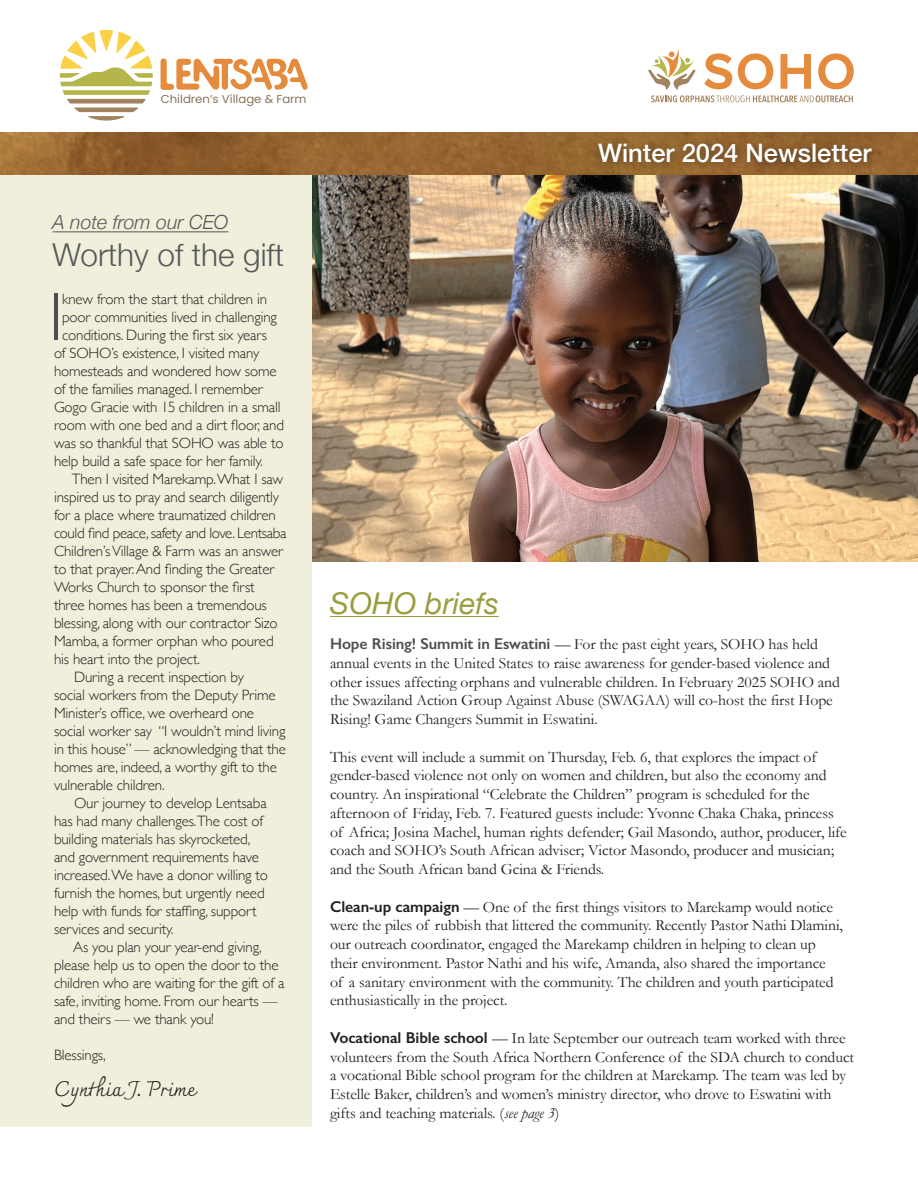
<style>
.page{position:relative;width:918px;height:1188px;background:#fff}
.page>*{position:absolute;margin:0;border:0;box-sizing:border-box;transform-origin:0 0}
.t1{font:300 67.8px "Gill Sans";color:#4e4f50}
.t2{font:300 31.5px "Helvetica Neue";color:#57585a}
.t3{font:italic 30px "Helvetica Neue";color:#9b9d3f}
.t4{font:500 25.5px "Helvetica Neue";color:#fff}
.t5{font:21px "Charmonman";letter-spacing:-.01em;color:#231f20}
.t6{font:italic 300 19.5px "Helvetica Neue";color:#57585a}
.t7{font:15.75px/18.8px "Garamond";letter-spacing:-.005em;color:#231f20}
.t8{font:300 15px/18px "Gill Sans";letter-spacing:-.01em;color:#231f20}
.t9{font:11.4px "Poppins";color:#8a735a}
.s1{font-family:"Gill Sans";font-weight:600;color:#4e4f50}
.s2{font-family:"Gill Sans";font-weight:600}
.s3{font-style:italic}
</style>
<div class="page">
<img style="left:312px;top:174px;width:606px;height:388px">
<div style="left:0;top:174px;width:312px;height:953px;background:#f0efdb"></div>
<svg style="left:648px;top:48px;width:206px;height:54px"></svg>
<img style="left:0;top:132px;width:918px;height:42px">
<div style="left:592px;top:136px;width:288px;height:35px;background:#231f20;opacity:.5"></div>
<svg style="left:60px;top:30px;width:93px;height:91px"></svg>
<svg style="left:161px;top:59px;width:147px;height:31px"></svg>
<hr style="left:52px;top:232px;width:176px;height:1px;background:#57585a">
<hr style="left:330px;top:616px;width:169px;height:1px;background:#9b9d3f">
<p class="t9" style="left:161px;top:92px;width:148px">Children’s Village &amp; Farm</p>
<p class="t6" style="left:52px;top:206px;width:177px">A note from our CEO</p>
<p class="t2" style="left:52px;top:230px;width:233px">Worthy of the gift</p>
<p class="t1" style="left:49px;top:264px;width:16px">I</p>
<p class="t8" style="left:62px;top:289px;width:207px">knew from the start that children in</p>
<p class="t8" style="left:62px;top:307px;width:216px">poor communities lived in challenging</p>
<p class="t8" style="left:62px;top:325px;width:207px">conditions. During the first six years</p>
<p class="t8" style="left:54px;top:343px;width:207px">of SOHO’s existence, I visited many</p>
<p class="t8" style="left:54px;top:361px;width:224px">homesteads and wondered how some</p>
<p class="t8" style="left:54px;top:379px;width:210px">of the families managed. I remember</p>
<p class="t8" style="left:54px;top:397px;width:228px">Gogo Gracie with 15 children in a small</p>
<p class="t8" style="left:54px;top:415px;width:232px">room with one bed and a dirt floor, and</p>
<p class="t8" style="left:54px;top:433px;width:231px">was so thankful that SOHO was able to</p>
<p class="t8" style="left:54px;top:451px;width:210px">help build a safe space for her family.</p>
<p class="t8" style="left:54px;top:469px;width:234px;text-indent:18px">Then I visited Marekamp. What I saw inspired us to pray and search diligently for a place where traumatized children could find peace, safety and love. Lentsaba Children’s Village &amp; Farm was an answer to that prayer. And finding the Greater Works Church to sponsor the first three homes has been a tremendous blessing, along with our contractor Sizo Mamba, a former orphan who poured his heart into the project.</p>
<p class="t8" style="left:54px;top:667px;width:234px;text-indent:20px">During a recent inspection by<br>social workers from the Deputy Prime Minister’s office, we overheard one social worker say “I wouldn’t mind living in this house” — acknowledging that the homes are, indeed, a worthy gift to the vulnerable children.</p>
<p class="t8" style="left:54px;top:793px;width:216px;text-indent:20px">Our journey to develop Lentsaba has had many challenges.The cost of building materials has skyrocketed, and government requirements have increased. We have a donor willing to furnish the homes, but urgently need help with funds for staffing, support services and security.</p>
<p class="t8" style="left:54px;top:937px;width:232px;text-indent:19px">As you plan your year-end giving, please help us to open the door to the children who are waiting for the gift of a safe, inviting home. From our hearts — and theirs — we thank you!</p>
<p class="t8" style="left:54px;top:1045px;width:53px">Blessings,</p>
<p class="t5" style="left:54px;top:1076px;width:143px">Cynthia J. Prime</p>
<p class="t4" style="left:598px;top:132px;width:275px">Winter 2024 Newsletter</p>
<p class="t3" style="left:330px;top:581px;width:170px">SOHO briefs</p>
<p class="t7" style="left:330px;top:635px;width:511px"><span class="s1">Hope Rising! Summit in Eswatini</span> — For the past eight years, SOHO has held annual events in the United States to raise awareness for gender-based violence and other issues affecting orphans and vulnerable children. In February 2025 SOHO and the Swaziland Action Group Against Abuse (SWAGAA) will co-host the first Hope Rising! Game Changers Summit in Eswatini.</p>
<p class="t7" style="left:330px;top:747px;width:518px">This event will include a summit on Thursday, Feb. 6, that explores the impact of gender-based violence not only on women and children, but also the economy and country. An inspirational “Celebrate the Children” program is scheduled for the afternoon of Friday, Feb. 7. Featured guests include: Yvonne Chaka Chaka, princess of Africa; Josina Machel, human rights defender; Gail Masondo, author, producer, life coach and SOHO’s South African adviser; Victor Masondo, producer and musician; and the South African band Gcina &amp; Friends.</p>
<p class="t7" style="left:330px;top:897px;width:514px"><span class="s2">Clean-up campaign</span> — One of the first things visitors to Marekamp would notice were the piles of rubbish that littered the community. Recently Pastor Nathi Dlamini, our outreach coordinator, engaged the Marekamp children in helping to clean up their environment. Pastor Nathi and his wife, Amanda, also shared the importance<br>of a sanitary environment with the community. The children and youth participated enthusiastically in the project.</p>
<p class="t7" style="left:330px;top:1028px;width:526px"><span class="s2">Vocational Bible school</span> — In late September our outreach team worked with three volunteers from the South Africa Northern Conference of the SDA church to conduct a vocational Bible school program for the children at Marekamp. The team was led by Estelle Baker, children’s and women’s ministry director, who drove to Eswatini with gifts and teaching materials. (<span class="s3">see page 3</span>)</p>
</div>
